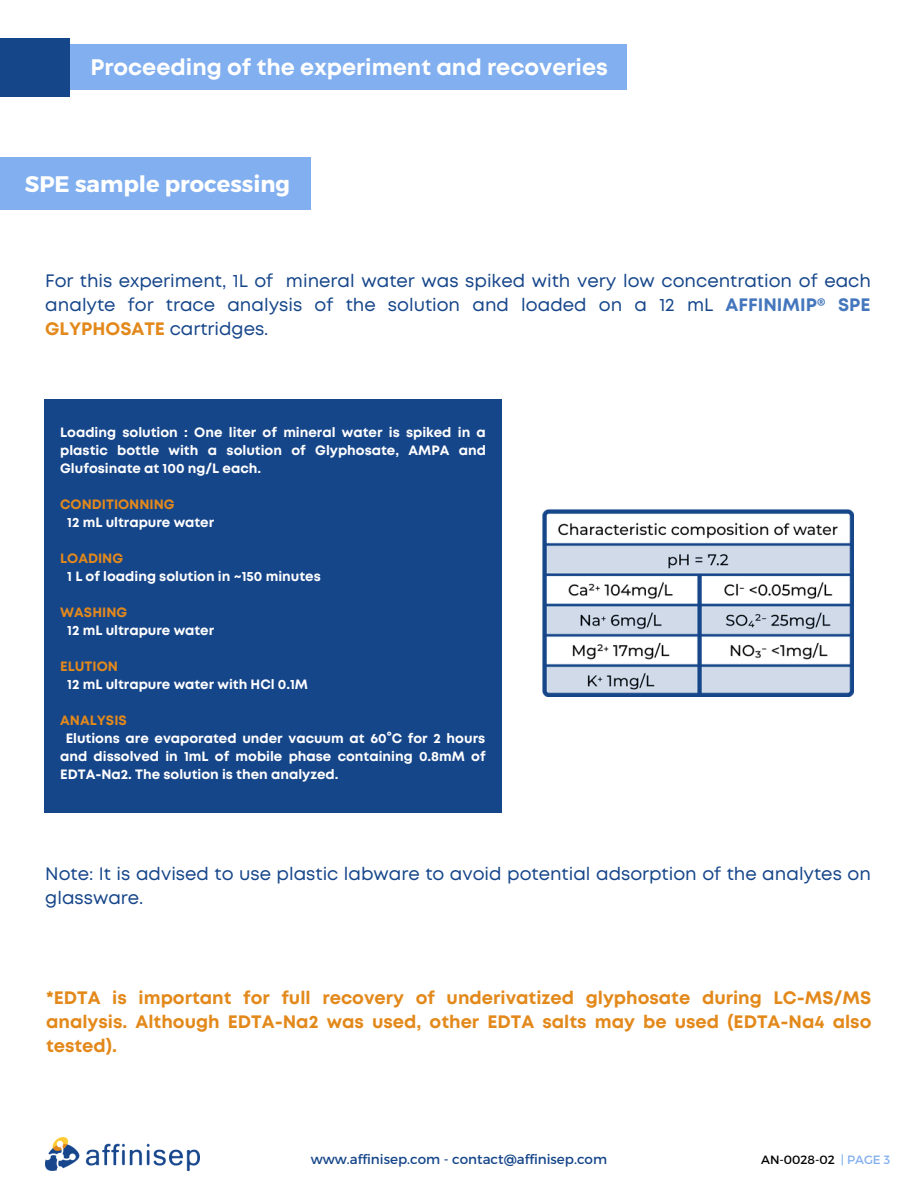
<style>
.page{position:relative;width:918px;height:1188px;background:#fff}
.page>*{position:absolute;margin:0;border:0;box-sizing:border-box;transform-origin:0 0}
.t1{font:700 22.5px "Mont";color:#fff}
.t2{font:700 22.5px "Montserrat";color:#fff}
.t3{font:18px/23.7px "Mont";color:#16468a;text-align:justify}
.t4{font:700 18px/23.7px "Mont";color:#e3891b;text-align:justify}
.t5{font:700 13.5px/18px "Mont";color:#fff;text-align:justify}
.t6{font:700 13.5px "Mont";color:#e3891b}
.t7{font:13.5px "Montserrat";color:#16468a}
.t8{font:12px "Montserrat";color:#000}
.t9{font:12px "Montserrat";color:#81afef}
.s1{font-weight:700;color:#4476bd}
.s2{font-weight:700;color:#e3881b}
</style>
<div class="page">
<img style="left:45px;top:1137px;width:154px;height:34px">
<div style="left:0;top:44px;width:627px;height:46px;background:#81afef"></div>
<div style="left:0;top:38px;width:69px;height:58px;background:#16468a"></div>
<div style="left:45px;top:400px;width:457px;height:413px;background:#16468a"></div>
<div style="left:0;top:158px;width:310px;height:52px;background:#81afef"></div>
<img style="left:543px;top:510px;width:310px;height:186px">
<p class="t1" style="left:90px;top:59px;width:519px">Proceeding of the experiment and recoveries</p>
<p class="t2" style="left:25px;top:170px;width:267px">SPE sample processing</p>
<p class="t3" style="left:45px;top:271px;width:827px">For this experiment, 1L of mineral water was spiked with very low concentration of each analyte for trace analysis of the solution and loaded on a 12 mL <span class="s1">AFFINIMIP® SPE </span><span class="s2">GLYPHOSATE</span> cartridges.</p>
<p class="t5" style="left:60px;top:425px;width:427px">Loading solution : One liter of mineral water is spiked in a plastic bottle with a solution of Glyphosate, AMPA and Glufosinate at 100 ng/L each.</p>
<p class="t6" style="left:60px;top:500px;width:116px">CONDITIONNING</p>
<p class="t5" style="left:67px;top:515px;width:148px">12 mL ultrapure water</p>
<p class="t6" style="left:60px;top:554px;width:64px">LOADING</p>
<p class="t5" style="left:67px;top:569px;width:255px">1 L of loading solution in ~150 minutes</p>
<p class="t6" style="left:60px;top:608px;width:69px">WASHING</p>
<p class="t5" style="left:67px;top:623px;width:148px">12 mL ultrapure water</p>
<p class="t6" style="left:60px;top:662px;width:59px">ELUTION</p>
<p class="t5" style="left:67px;top:677px;width:242px">12 mL ultrapure water with HCl 0.1M</p>
<p class="t6" style="left:60px;top:716px;width:68px">ANALYSIS</p>
<p class="t5" style="left:60px;top:731px;width:427px;text-indent:5px">Elutions are evaporated under vacuum at 60°C for 2 hours and dissolved in 1mL of mobile phase containing 0.8mM of EDTA-Na2. The solution is then analyzed.</p>
<p class="t3" style="left:45px;top:863px;width:827px">Note: It is advised to use plastic labware to avoid potential adsorption of the analytes on glassware.</p>
<p class="t4" style="left:46px;top:988px;width:827px">*EDTA is important for full recovery of underivatized glyphosate during LC-MS/MS analysis. Although EDTA-Na2 was used, other EDTA salts may be used (EDTA-Na4 also tested).</p>
<p class="t7" style="left:311px;top:1150px;width:298px">www.affinisep.com - contact@affinisep.com</p>
<p class="t8" style="left:761px;top:1152px;width:75px">AN-0028-02</p>
<p class="t9" style="left:841px;top:1152px;width:51px">| PAGE 3</p>
</div>
